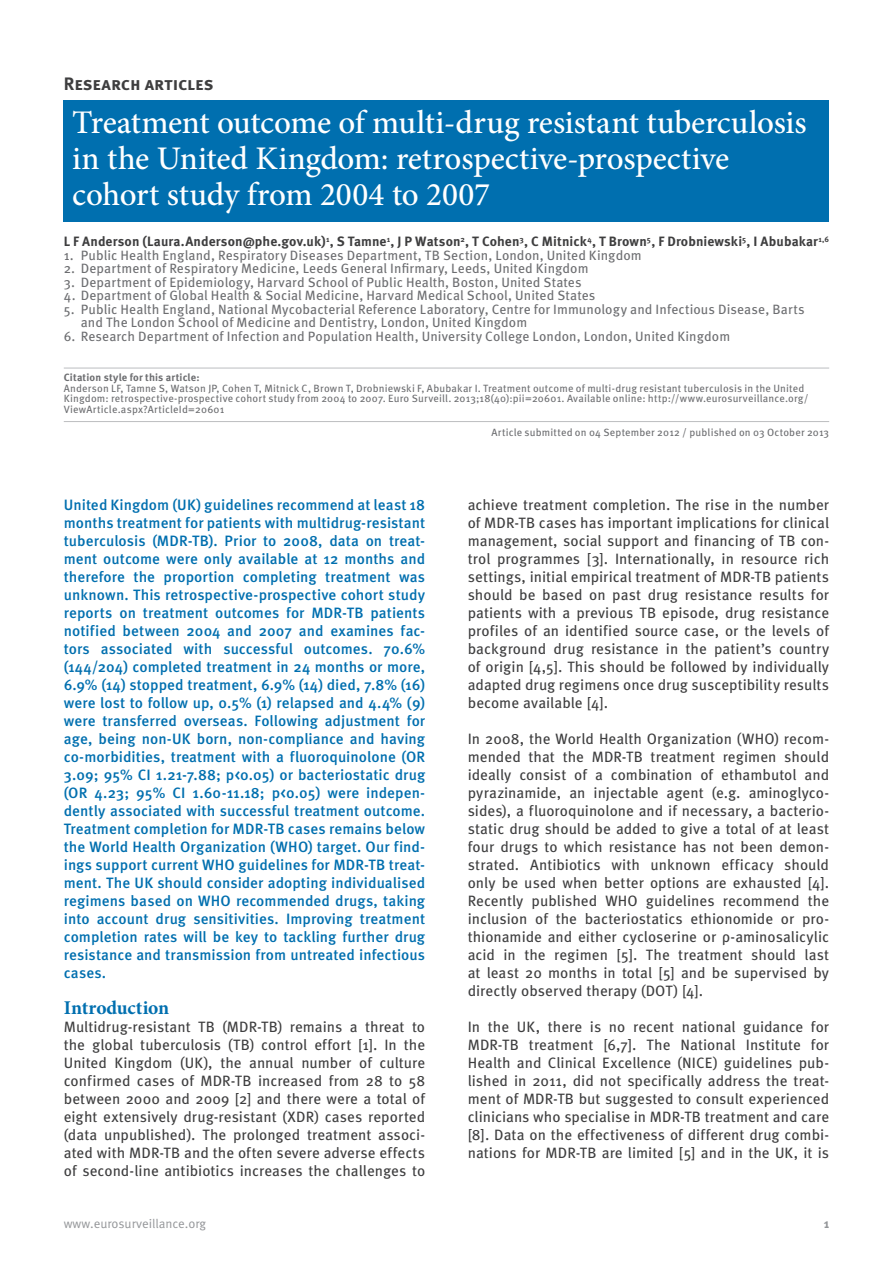
<style>
.page{position:relative;width:893px;height:1263px;background:#fff}
.page>*{position:absolute;margin:0;border:0;box-sizing:border-box;transform-origin:0 0}
.t1{font:500 33px/36px "Minion Pro";letter-spacing:-.005em;color:#fff}
.t2{font:700 19.5px "Minion Pro";letter-spacing:-.005em;color:#006faf}
.t3{font:700 18px "Meta Pro";color:#3e3e3f}
.t4{font:15px/18px "Meta Pro";color:#3e3e3f;text-align:justify}
.t5{font:500 15px/18px "Meta Pro";letter-spacing:.005em;color:#006faf;text-align:justify}
.t6{font:13.5px/13.5px "Meta Pro";letter-spacing:.01em;color:#6c6d70}
.t7{font:700 13.5px "Meta Pro";letter-spacing:.005em;color:#3e3e3f}
.t8{font:12.75px "Meta Pro";color:#939598}
.t9{font:700 12.75px "Meta Pro";color:#939598}
.t10{font:10.5px/10.5px "Meta Pro";letter-spacing:.015em;color:#6c6d70}
.t11{font:700 10.5px "Meta Pro";letter-spacing:.015em;color:#6c6d70}
</style>
<div class="page">
<hr style="left:64px;top:368px;width:765px;height:1px;background:#bcbdc0">
<hr style="left:64px;top:421px;width:765px;height:1px;background:#bcbdc0">
<div style="left:64px;top:100px;width:765px;height:122px;background:#006faf"></div>
<p class="t3" style="left:64px;top:72px;width:151px">Research articles</p>
<h1 class="t1" style="left:72px;top:104px;width:736px">Treatment outcome of multi-drug resistant tuberculosis in the United Kingdom: retrospective-prospective cohort study from 2004 to 2007</h1>
<p class="t7" style="left:64px;top:233px;width:767px">L F Anderson (Laura.Anderson@phe.gov.uk)<sup>1</sup>, S Tamne<sup>1</sup>, J P Watson<sup>2</sup>, T Cohen<sup>3</sup>, C Mitnick<sup>4</sup>, T Brown<sup>5</sup>, F Drobniewski<sup>5</sup>, I Abubakar<sup>1,6</sup></p>
<p class="t6" style="left:64px;top:249px;width:579px">1. Public Health England, Respiratory Diseases Department, TB Section, London, United Kingdom</p>
<p class="t6" style="left:64px;top:262px;width:526px">2. Department of Respiratory Medicine, Leeds General Infirmary, Leeds, United Kingdom</p>
<p class="t6" style="left:64px;top:276px;width:519px">3. Department of Epidemiology, Harvard School of Public Health, Boston, United States</p>
<p class="t6" style="left:64px;top:289px;width:533px">4. Department of Global Health &amp; Social Medicine, Harvard Medical School, United States</p>
<p class="t6" style="left:81px;top:303px;width:725px;text-indent:-17px">5. Public Health England, National Mycobacterial Reference Laboratory, Centre for Immunology and Infectious Disease, Barts and The London School of Medicine and Dentistry, London, United Kingdom</p>
<p class="t6" style="left:64px;top:330px;width:668px">6. Research Department of Infection and Population Health, University College London, London, United Kingdom</p>
<p class="t11" style="left:64px;top:371px;width:137px">Citation style for this article:</p>
<p class="t10" style="left:64px;top:383px;width:746px">Anderson LF, Tamne S, Watson JP, Cohen T, Mitnick C, Brown T, Drobniewski F, Abubakar I. Treatment outcome of multi-drug resistant tuberculosis in the United<br>Kingdom: retrospective-prospective cohort study from 2004 to 2007. Euro Surveill. 2013;18(40):pii=20601. Available online: http://www.eurosurveillance.org/<br>ViewArticle.aspx?ArticleId=20601</p>
<p class="t10" style="left:491px;top:427px;width:339px">Article submitted on 04 September 2012 / published on 03 October 2013</p>
<p class="t5" style="left:64px;top:496px;width:363px">United Kingdom (UK) guidelines recommend at least 18 months treatment for patients with multidrug-resistant tuberculosis (MDR-TB). Prior to 2008, data on treat&shy;ment outcome were only available at 12 months and therefore the proportion completing treatment was unknown. This retrospective-prospective cohort study reports on treatment outcomes for MDR-TB patients notified between 2004 and 2007 and examines fac&shy;tors associated with successful outcomes. 70.6% (144/204) completed treatment in 24 months or more, 6.9% (14) stopped treatment, 6.9% (14) died, 7.8% (16) were lost to follow up, 0.5% (1) relapsed and 4.4% (9) were transferred overseas. Following adjustment for age, being non-UK born, non-compliance and having co-morbidities, treatment with a fluoroquinolone (OR 3.09; 95% CI 1.21-7.88; p&lt;0.05) or bacteriostatic drug (OR 4.23; 95% CI 1.60-11.18; p&lt;0.05) were indepen&shy;dently associated with successful treatment outcome.<br>Treatment completion for MDR-TB cases remains below the World Health Organization (WHO) target. Our find&shy;ings support current WHO guidelines for MDR-TB treat&shy;ment. The UK should consider adopting individualised regimens based on WHO recommended drugs, taking into account drug sensitivities. Improving treatment completion rates will be key to tackling further drug resistance and transmission from untreated infectious cases.</p>
<h2 class="t2" style="left:64px;top:994px;width:107px">Introduction</h2>
<p class="t4" style="left:64px;top:1018px;width:363px">Multidrug-resistant TB (MDR-TB) remains a threat to the global tuberculosis (TB) control effort [1]. In the United Kingdom (UK), the annual number of culture confirmed cases of MDR-TB increased from 28 to 58 between 2000 and 2009 [2] and there were a total of eight extensively drug-resistant (XDR) cases reported (data unpublished). The prolonged treatment associ&shy;ated with MDR-TB and the often severe adverse effects of second-line antibiotics increases the challenges to</p>
<p class="t4" style="left:468px;top:496px;width:363px">achieve treatment completion. The rise in the number of MDR-TB cases has important implications for clinical management, social support and financing of TB con&shy;trol programmes [3]. Internationally, in resource rich settings, initial empirical treatment of MDR-TB patients should be based on past drug resistance results for patients with a previous TB episode, drug resistance profiles of an identified source case, or the levels of background drug resistance in the patient’s country of origin [4,5]. This should be followed by individually adapted drug regimens once drug susceptibility results become available [4].</p>
<p class="t4" style="left:468px;top:730px;width:363px">In 2008, the World Health Organization (WHO) recom&shy;mended that the MDR-TB treatment regimen should ideally consist of a combination of ethambutol and pyrazinamide, an injectable agent (e.g. aminoglyco&shy;sides), a fluoroquinolone and if necessary, a bacterio&shy;static drug should be added to give a total of at least four drugs to which resistance has not been demon&shy;strated. Antibiotics with unknown efficacy should only be used when better options are exhausted [4].<br>Recently published WHO guidelines recommend the inclusion of the bacteriostatics ethionomide or pro&shy;thionamide and either cycloserine or ρ-aminosalicylic acid in the regimen [5]. The treatment should last at least 20 months in total [5] and be supervised by directly observed therapy (DOT) [4].</p>
<p class="t4" style="left:468px;top:1018px;width:363px">In the UK, there is no recent national guidance for MDR-TB treatment [6,7]. The National Institute for Health and Clinical Excellence (NICE) guidelines pub&shy;lished in 2011, did not specifically address the treat&shy;ment of MDR-TB but suggested to consult experienced clinicians who specialise in MDR-TB treatment and care [8]. Data on the effectiveness of different drug combi&shy;nations for MDR-TB are limited [5] and in the UK, it is</p>
<p class="t8" style="left:64px;top:1215px;width:144px">www.eurosurveillance.org</p>
<p class="t9" style="left:824px;top:1215px;width:7px">1</p>
</div>
